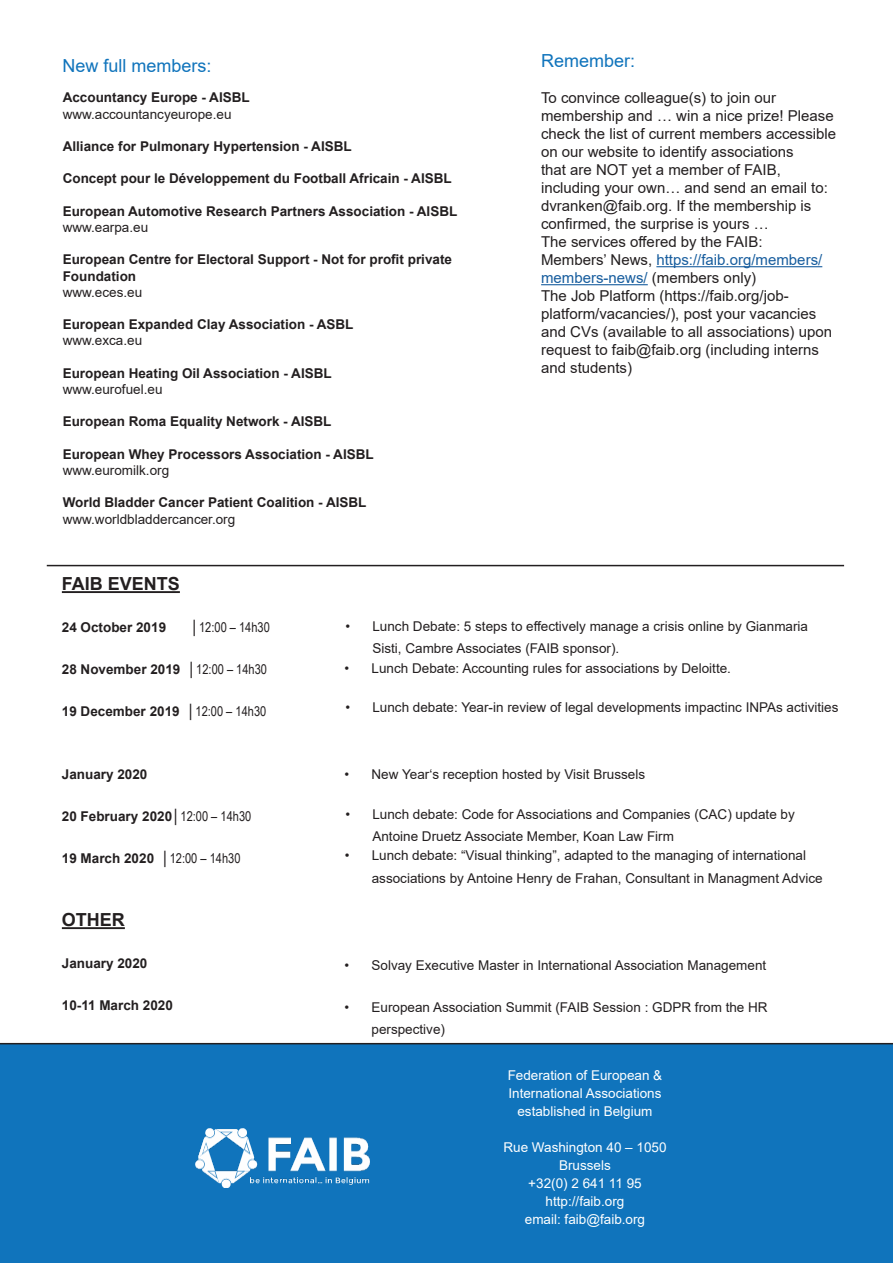
<style>
.page{position:relative;width:893px;height:1263px;background:#fff}
.page>*{position:absolute;margin:0;border:0;box-sizing:border-box;transform-origin:0 0}
.Corps_de_texte{font:18px "Arial";color:#1074bc}
.t1{font:700 18px "Arial";color:#231f20}
.Corps_de_texte-2{font:15px/18px "Arial";color:#231f20}
.Corps_de_texte-3{font:15px/18px "Arial";color:#175d9e}
.t2{font:13.5px/22.5px "Arial";color:#231f20}
.t3{font:700 13.5px/16.2px "Arial";color:#231f20}
.t4{font:13.5px/18px "Arial";color:#fff;text-align:center}
.t5{font:13.5px "Arial Narrow";color:#231f20}
.s1{font-weight:700}
.s2{font-weight:400}
.s3{color:#231f20}
.s4{font-family:"Arial Narrow";font-weight:400}
.s5{font-family:"Arial";font-weight:700}
</style>
<div class="page">
<div style="left:0;top:1043px;width:893px;height:220px;background:#1074bc"></div>
<img style="left:195px;top:1128px;width:176px;height:59px">
<hr style="left:62px;top:591px;width:118px;height:2px;background:#231f20">
<hr style="left:62px;top:927px;width:63px;height:2px;background:#231f20">
<hr style="left:656px;top:266px;width:166px;height:1px;background:#175d9e">
<hr style="left:541px;top:284px;width:107px;height:1px;background:#175d9e">
<hr style="left:47px;top:565px;width:797px;height:1px;background:#231f20">
<p class="Corps_de_texte" style="left:63px;top:53px;width:151px">New full members:</p>
<p class="t2" style="left:63px;top:89px;width:189px;line-height:16.2px"><span class="s1">Accountancy Europe - AISBL </span>www.accountancyeurope.eu</p>
<p class="t3" style="left:63px;top:138px;width:291px">Alliance for Pulmonary Hypertension - AISBL</p>
<p class="t3" style="left:63px;top:171px;width:391px">Concept pour le Développement du Football Africain - AISBL</p>
<p class="t3" style="left:63px;top:203px;width:396px">European Automotive Research Partners Association - AISBL <span class="s2">www.earpa.eu</span></p>
<p class="t3" style="left:63px;top:252px;width:391px">European Centre for Electoral Support - Not for profit private<br>Foundation<br><span class="s2">www.eces.eu</span></p>
<p class="t3" style="left:63px;top:316px;width:292px">European Expanded Clay Association - ASBL <span class="s2">www.exca.eu</span></p>
<p class="t3" style="left:63px;top:365px;width:271px">European Heating Oil Association - AISBL <span class="s2">www.eurofuel.eu</span></p>
<p class="t3" style="left:63px;top:414px;width:270px">European Roma Equality Network - AISBL</p>
<p class="t3" style="left:63px;top:446px;width:313px">European Whey Processors Association - AISBL <span class="s2">www.euromilk.org</span></p>
<p class="t3" style="left:63px;top:495px;width:305px">World Bladder Cancer Patient Coalition - AISBL <span class="s2">www.worldbladdercancer.org</span></p>
<p class="Corps_de_texte" style="left:541px;top:48px;width:96px">Remember:</p>
<p class="Corps_de_texte-2" style="left:541px;top:89px;width:297px">To convince colleague(s) to join our membership and … win a nice prize! Please check the list of current members accessible on our website to identify associations<br>that are NOT yet a member of FAIB, including your own… and send an email to: dvranken@faib.org. If the membership is confirmed, the surprise is yours …</p>
<p class="Corps_de_texte-2" style="left:541px;top:233px;width:223px">The services offered by the FAIB:</p>
<p class="Corps_de_texte-3" style="left:541px;top:251px;width:283px"><span class="s3">Members’ News,</span> https://faib.org/members/ members-news/ <span class="s3">(members only)</span></p>
<p class="Corps_de_texte-2" style="left:541px;top:287px;width:292px">The Job Platform (https://faib.org/job&shy;platform/vacancies/), post your vacancies and CVs (available to all associations) upon request to faib@faib.org (including interns and students)</p>
<p class="t1" style="left:62px;top:571px;width:120px">FAIB EVENTS</p>
<p class="t3" style="left:62px;top:619px;width:106px">24 October 2019</p>
<p class="t5" style="left:191px;top:617px;width:81px">│12:00 – 14h30</p>
<p class="t3" style="left:62px;top:661px;width:207px">28 November 2019 <span class="s4">│12:00 – 14h30</span></p>
<p class="t3" style="left:62px;top:703px;width:206px">19 December 2019 <span class="s4">│12:00 – 14h30</span></p>
<p class="t3" style="left:62px;top:766px;width:87px">January 2020</p>
<p class="t3" style="left:62px;top:808px;width:191px">20 February 2020<span class="s4">│12:00 – 14h30</span></p>
<p class="t5" style="left:62px;top:848px;width:180px"><span class="s5">19 March 2020</span> │12:00 – 14h30</p>
<p class="t1" style="left:62px;top:907px;width:65px">OTHER</p>
<p class="t3" style="left:62px;top:955px;width:87px">January 2020</p>
<p class="t3" style="left:62px;top:997px;width:113px">10-11 March 2020</p>
<p class="t2" style="left:372px;top:615px;width:437px;text-indent:-27px">• Lunch Debate: 5 steps to effectively manage a crisis online by Gianmaria<br>Sisti, Cambre Associates (FAIB sponsor).</p>
<p class="t2" style="left:345px;top:657px;width:388px">• Lunch Debate: Accounting rules for associations by Deloitte.</p>
<p class="t2" style="left:345px;top:696px;width:494px">• Lunch debate: Year-in review of legal developments impactinc INPAs activities</p>
<p class="t2" style="left:345px;top:763px;width:302px">• New Year‘s reception hosted by Visit Brussels</p>
<p class="t2" style="left:372px;top:803px;width:424px;text-indent:-27px">• Lunch debate: Code for Associations and Companies (CAC) update by<br>Antoine Druetz Associate Member, Koan Law Firm</p>
<p class="t2" style="left:372px;top:844px;width:453px;text-indent:-27px">• Lunch debate: “Visual thinking”, adapted to the managing of international associations by Antoine Henry de Frahan, Consultant in Managment Advice</p>
<p class="t2" style="left:345px;top:954px;width:423px">• Solvay Executive Master in International Association Management</p>
<p class="t2" style="left:372px;top:995px;width:398px;text-indent:-27px">• European Association Summit (FAIB Session : GDPR from the HR perspective)</p>
<p class="t4" style="left:508px;top:1066px;width:156px">Federation of European &amp;<br>International Associations established in Belgium</p>
<p class="t4" style="left:503px;top:1138px;width:165px">Rue Washington 40 – 1050<br>Brussels</p>
<p class="t4" style="left:528px;top:1174px;width:115px">+32(0) 2 641 11 95</p>
<p class="t4" style="left:546px;top:1192px;width:80px">http://faib.org</p>
<p class="t4" style="left:525px;top:1210px;width:122px">email: faib@faib.org</p>
</div>
